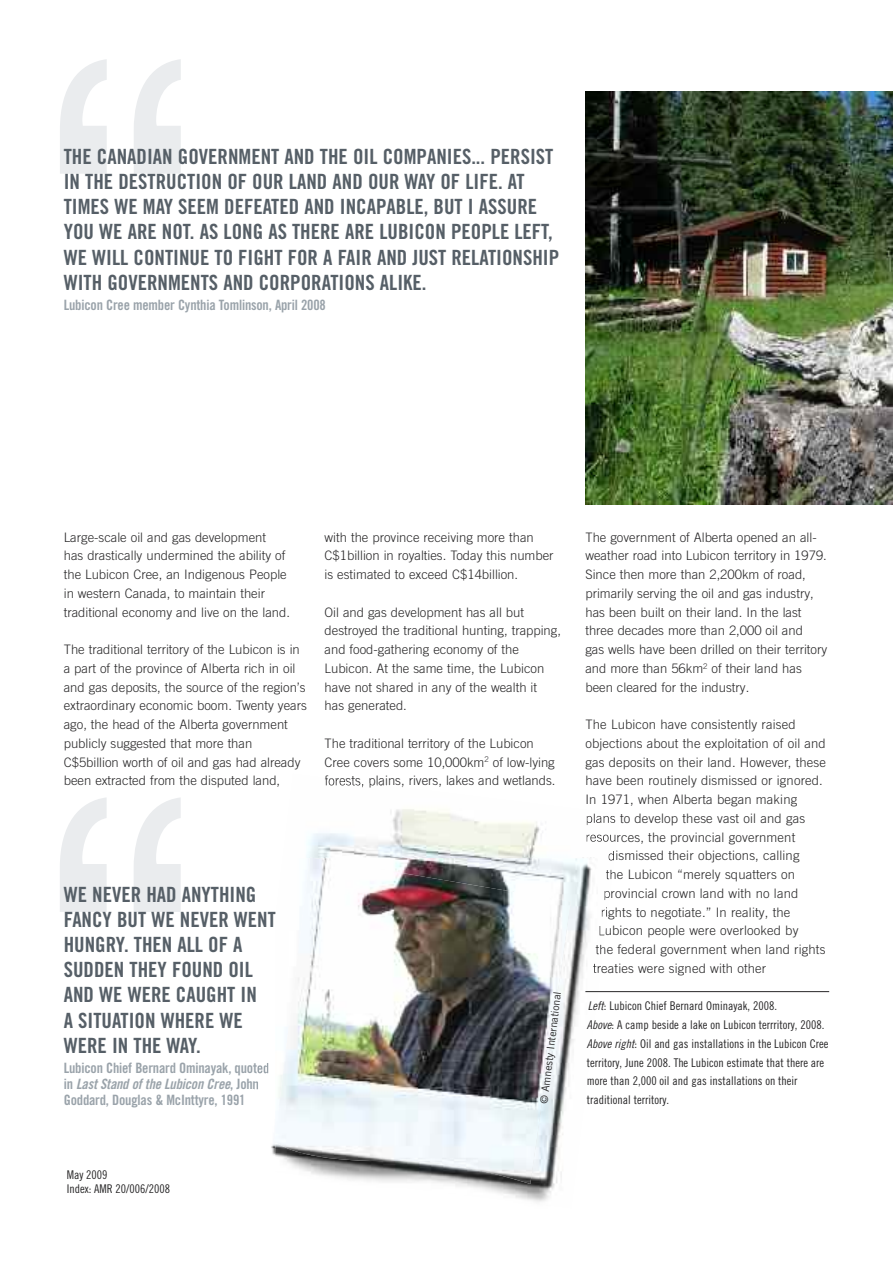
<style>
.page{position:relative;width:893px;height:1263px;background:#fff}
.page>*{position:absolute;margin:0;border:0;box-sizing:border-box;transform-origin:0 0}
.t1{font:450px "Helvetica";color:#eaecee}
.t2{font:21px/25.2px "Amnesty Trade Gothic Bd Cn 20 OTF";color:#565f67}
.t3{font:14.25px "Amnesty Trade Gothic Bd Cn 20";letter-spacing:-.015em;color:#9aa3aa}
.t4{font:14.25px "Amnesty Trade Gothic Bd Cn 20 Ob";letter-spacing:-.015em;color:#9aa3aa}
.t5{font:300 13.05px/18.8px "Amnesty Trade Gothic";color:#272627}
.t6{font:12px/18.8px "Amnesty Trade Gothic Cn 18";color:#272627}
.t7{font:10.5px "Amnesty Trade Gothic";color:#272627}
.s1{font-family:"Amnesty Trade Gothic Bd Cn 20"}
.s2{font-family:"Amnesty Trade Gothic Cn 18 Obl"}
</style>
<div class="page">
<img style="left:585px;top:92px;width:308px;height:412px">
<img style="left:307px;top:782px;width:309px;height:173px">
<img style="left:256px;top:1063px;width:18px;height:92px">
<img style="left:325px;top:778px;width:35px;height:7px">
<img style="left:587px;top:813px;width:29px;height:12px">
<img style="left:586px;top:835px;width:30px;height:7px">
<svg style="left:608px;top:851px;width:7px;height:9px"></svg>
<svg style="left:606px;top:870px;width:7px;height:9px"></svg>
<svg style="left:604px;top:890px;width:6px;height:10px"></svg>
<svg style="left:602px;top:907px;width:5px;height:10px"></svg>
<svg style="left:599px;top:926px;width:6px;height:10px"></svg>
<svg style="left:254px;top:1081px;width:4px;height:9px"></svg>
<img style="left:455px;top:858px;width:143px;height:344px">
<svg style="left:596px;top:944px;width:8px;height:10px"></svg>
<svg style="left:593px;top:963px;width:8px;height:10px"></svg>
<img style="left:274px;top:857px;width:297px;height:327px">
<hr style="left:585px;top:991px;width:244px;height:1px;background:#272627">
<h1 class="t1" style="left:43px;top:-33px;width:151px">“</h1>
<p class="t2" style="left:64px;top:143px;width:497px">THE CANADIAN GOVERNMENT AND THE OIL COMPANIES... PERSIST IN THE DESTRUCTION OF OUR LAND AND OUR WAY OF LIFE. AT TIMES WE MAY SEEM DEFEATED AND INCAPABLE, BUT I ASSURE YOU WE ARE NOT. AS LONG AS THERE ARE LUBICON PEOPLE LEFT, WE WILL CONTINUE TO FIGHT FOR A FAIR AND JUST RELATIONSHIP WITH GOVERNMENTS AND CORPORATIONS ALIKE.</p>
<p class="t3" style="left:64px;top:296px;width:264px">Lubicon Cree member Cynthia Tomlinson, April 2008</p>
<p class="t5" style="left:64px;top:527px;width:228px">Large-scale oil and gas development<br>has drastically undermined the ability of the Lubicon Cree, an Indigenous People in western Canada, to maintain their traditional economy and live on the land.</p>
<p class="t5" style="left:64px;top:640px;width:245px">The traditional territory of the Lubicon is in a part of the province of Alberta rich in oil and gas deposits, the source of the region’s extraordinary economic boom. Twenty years ago, the head of the Alberta government publicly suggested that more than C$5billion worth of oil and gas had already been extracted from the disputed land,</p>
<h1 class="t1" style="left:43px;top:705px;width:151px">“</h1>
<h2 class="t2" style="left:64px;top:881px;width:214px">WE NEVER HAD ANYTHING<br>FANCY BUT WE NEVER WENT<br>HUNGRY. THEN ALL OF A<br>SUDDEN THEY FOUND OIL<br>AND WE WERE CAUGHT IN<br>A SITUATION WHERE WE<br>WERE IN THE WAY.</h2>
<p class="t3" style="left:64px;top:1059px;width:207px">Lubicon Chief Bernard Ominayak, quoted</p>
<p class="t4" style="left:64px;top:1075px;width:197px"><span class="s1">in</span> Last Stand of the Lubicon Cree<span class="s1">, John</span></p>
<p class="t3" style="left:64px;top:1091px;width:183px">Goddard, Douglas &amp; McInttyre, 1991</p>
<p class="t5" style="left:325px;top:527px;width:231px">with the province receiving more than<br>C$1billion in royalties. Today this number is estimated to exceed C$14billion.</p>
<p class="t5" style="left:325px;top:602px;width:238px">Oil and gas development has all but destroyed the traditional hunting, trapping, and food-gathering economy of the Lubicon. At the same time, the Lubicon have not shared in any of the wealth it<br>has generated.</p>
<p class="t5" style="left:325px;top:734px;width:232px">The traditional territory of the Lubicon<br>Cree covers some 10,000km<sup>2</sup> of low-lying forests, plains, rivers, lakes and wetlands.</p>
<p class="t7" style="left:537px;top:1103px;width:114px;rotate:-83deg">© Amnesty International</p>
<p class="t5" style="left:585px;top:527px;width:243px">The government of Alberta opened an all&shy;weather road into Lubicon territory in 1979.<br>Since then more than 2,200km of road, primarily serving the oil and gas industry, has been built on their land. In the last three decades more than 2,000 oil and<br>gas wells have been drilled on their territory and more than 56km<sup>2</sup> of their land has been cleared for the industry.</p>
<p class="t5" style="left:585px;top:715px;width:212px">The Lubicon have consistently raised</p>
<p class="t5" style="left:585px;top:734px;width:242px">objections about the exploitation of oil and</p>
<p class="t5" style="left:585px;top:752px;width:242px">gas deposits on their land. However, these</p>
<p class="t5" style="left:585px;top:771px;width:239px">have been routinely dismissed or ignored.</p>
<p class="t5" style="left:585px;top:790px;width:213px">In 1971, when Alberta began making</p>
<p class="t5" style="left:585px;top:809px;width:221px">plans to develop these vast oil and gas</p>
<p class="t5" style="left:585px;top:827px;width:211px">resources, the provincial government</p>
<p class="t5" style="left:608px;top:846px;width:193px">dismissed their objections, calling</p>
<p class="t5" style="left:606px;top:865px;width:191px">the Lubicon “merely squatters on</p>
<p class="t5" style="left:603px;top:884px;width:197px">provincial crown land with no land</p>
<p class="t5" style="left:601px;top:902px;width:191px">rights to negotiate.” In reality, the</p>
<p class="t5" style="left:598px;top:921px;width:202px">Lubicon people were overlooked by</p>
<p class="t5" style="left:595px;top:940px;width:231px">the federal government when land rights</p>
<p class="t5" style="left:593px;top:959px;width:175px">treaties were signed with other</p>
<p class="t6" style="left:587px;top:996px;width:243px"><span class="s2">Left</span>: Lubicon Chief Bernard Ominayak, 2008.<br><span class="s2">Above</span>: A camp beside a lake on Lubicon terrritory, 2008.<br><span class="s2">Above right</span>: Oil and gas installations in the Lubicon Cree territory, June 2008. The Lubicon estimate that there are more than 2,000 oil and gas installations on their</p>
<p class="t6" style="left:587px;top:1090px;width:84px">traditional territory.</p>
<p class="t6" style="left:67px;top:1168px;width:105px;line-height:13.5px">May 2009<br>Index: AMR 20/006/2008</p>
</div>
